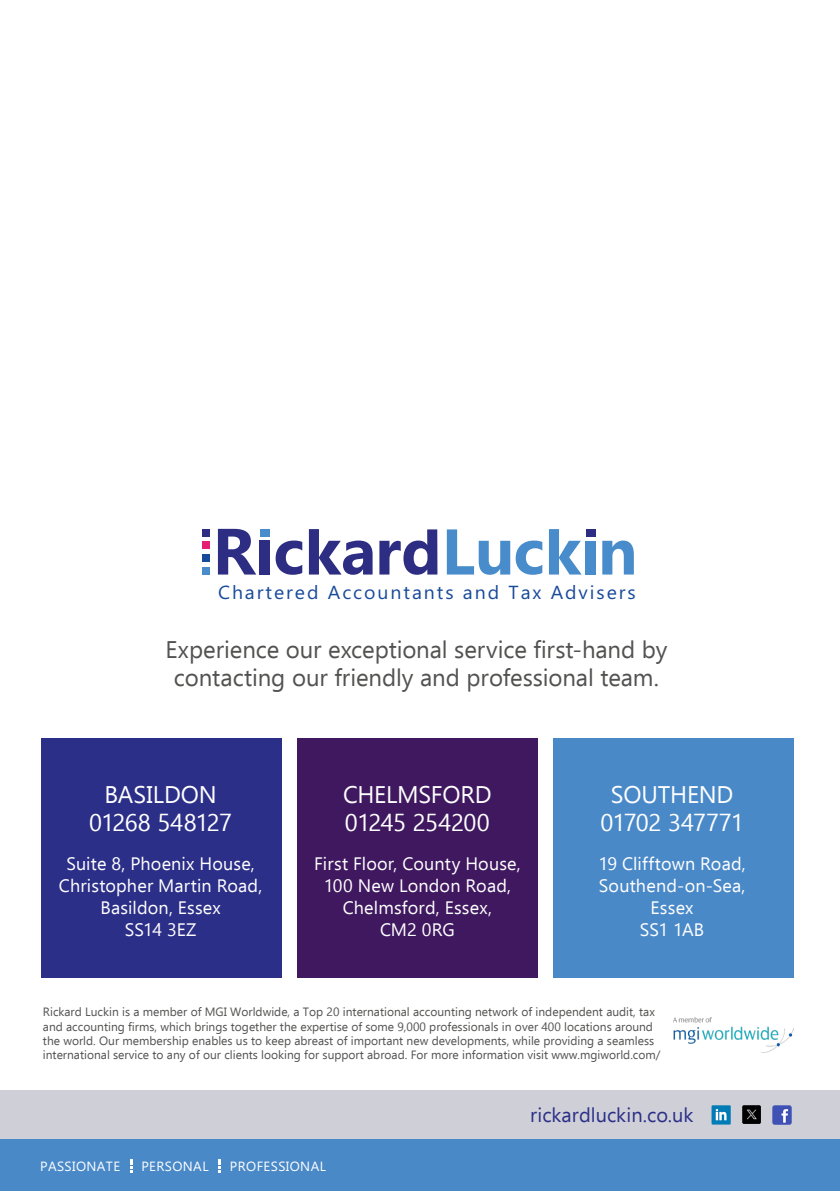
<style>
.page{position:relative;width:840px;height:1191px;background:#fff}
.page>*{position:absolute;margin:0;border:0;box-sizing:border-box;transform-origin:0 0}
.t1{font:24px/28px "Ebrima";letter-spacing:-.005em;color:#525251;text-align:center}
.t2{font:24px/28px "Ebrima";letter-spacing:-.01em;color:#fff;text-align:center}
.t3{font:20px "Ebrima";color:#2c2f88}
.t4{font:18.8px "Ebrima";letter-spacing:.1em;color:#184a9a}
.t5{font:18px/22px "Ebrima";letter-spacing:.01em;color:#fff;text-align:center}
.t6{font:13.4px "Ebrima";letter-spacing:.03em;color:#fff}
.t7{font:12px/14.4px "Ebrima";color:#525251}
</style>
<div class="page">
<div style="left:0;top:1138px;width:839px;height:53px;background:#4a89c8"></div>
<div style="left:0;top:1090px;width:839px;height:48px;background:#cfd0d7"></div>
<img style="left:711px;top:1105px;width:20px;height:20px">
<img style="left:742px;top:1105px;width:18px;height:19px">
<img style="left:772px;top:1105px;width:20px;height:20px">
<div style="left:41px;top:738px;width:240px;height:240px;background:#2c2f88"></div>
<div style="left:297px;top:738px;width:240px;height:240px;background:#3f185f"></div>
<div style="left:553px;top:738px;width:240px;height:240px;background:#4a89c8"></div>
<svg style="left:218px;top:529px;width:38px;height:45px"></svg>
<div style="left:259px;top:540px;width:10px;height:34px;background:#2d2e83"></div>
<svg style="left:275px;top:540px;width:27px;height:35px"></svg>
<svg style="left:309px;top:529px;width:63px;height:46px"></svg>
<svg style="left:379px;top:529px;width:58px;height:46px"></svg>
<svg style="left:446px;top:529px;width:96px;height:46px"></svg>
<svg style="left:549px;top:529px;width:32px;height:45px"></svg>
<div style="left:585px;top:541px;width:10px;height:33px;background:#488ccb"></div>
<svg style="left:602px;top:540px;width:31px;height:34px"></svg>
<div style="left:202px;top:529px;width:8px;height:8px;background:#2d2e83"></div>
<div style="left:202px;top:541px;width:8px;height:8px;background:#e71d72"></div>
<div style="left:260px;top:529px;width:9px;height:8px;background:#488ccb"></div>
<div style="left:585px;top:529px;width:10px;height:8px;background:#2d2e83"></div>
<div style="left:202px;top:554px;width:8px;height:7px;background:#184a9a"></div>
<div style="left:202px;top:567px;width:8px;height:7px;background:#488ccb"></div>
<img style="left:673px;top:1017px;width:120px;height:35px">
<svg style="left:130px;top:1159px;width:2px;height:13px"></svg>
<svg style="left:218px;top:1159px;width:2px;height:13px"></svg>
<p class="t4" style="left:218px;top:578px;width:419px">Chartered Accountants and Tax Advisers</p>
<p class="t1" style="left:165px;top:635px;width:503px">Experience our exceptional service first-hand by contacting our friendly and professional team.</p>
<p class="t2" style="left:89px;top:779px;width:144px">BASILDON<br>01268 548127</p>
<p class="t5" style="left:59px;top:852px;width:205px">Suite 8, Phoenix House,<br>Christopher Martin Road,<br>Basildon, Essex<br>SS14 3EZ</p>
<p class="t2" style="left:343px;top:779px;width:150px;text-align:left">CHELMSFORD<br>01245 254200</p>
<p class="t5" style="left:314px;top:852px;width:208px">First Floor, County House,<br>100 New London Road,<br>Chelmsford, Essex,<br>CM2 0RG</p>
<p class="t2" style="left:600px;top:779px;width:145px">SOUTHEND<br>01702 347771</p>
<p class="t5" style="left:598px;top:852px;width:149px">19 Clifftown Road,<br>Southend-on-Sea,<br>Essex<br>SS1 1AB</p>
<p class="t7" style="left:43px;top:1004px;width:618px">Rickard Luckin is a member of MGI Worldwide, a Top 20 international accounting network of independent audit, tax and accounting firms, which brings together the expertise of some 9,000 professionals in over 400 locations around the world. Our membership enables us to keep abreast of important new developments, while providing a seamless international service to any of our clients looking for support abroad. For more information visit www.mgiworld.com/</p>
<p class="t6" style="left:40px;top:1156px;width:81px">PASSIONATE</p>
<p class="t6" style="left:141px;top:1156px;width:69px">PERSONAL</p>
<p class="t6" style="left:230px;top:1156px;width:98px">PROFESSIONAL</p>
<p class="t3" style="left:530px;top:1100px;width:165px">rickardluckin.co.uk</p>
</div>
